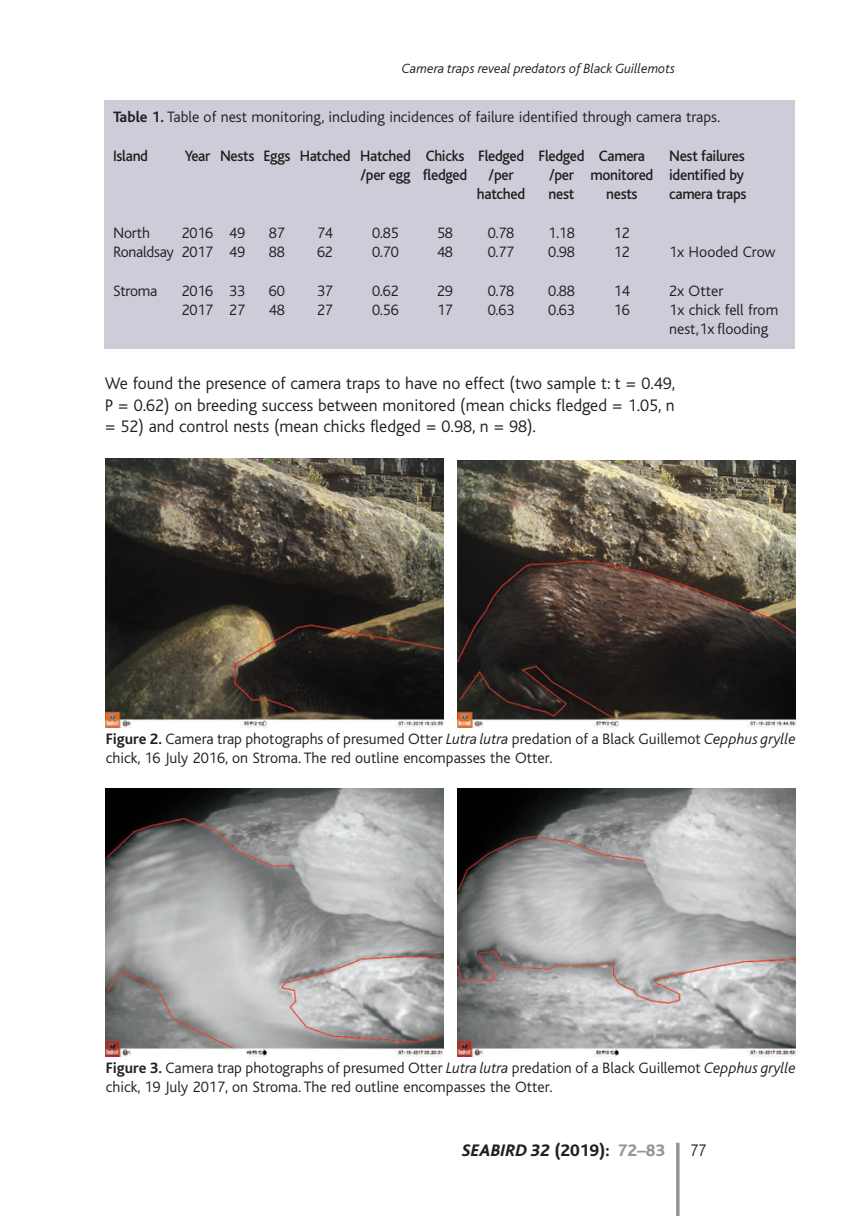
<style>
.page{position:relative;width:844px;height:1216px;background:#fff}
.page>*{position:absolute;margin:0;border:0;box-sizing:border-box;transform-origin:0 0}
.t1{font:300 17.5px/21.7px "Bliss";color:#231f20;text-align:justify}
.t2{font:italic 800 17.5px "Bliss";color:#231f20}
.t3{font:300 17.5px "Bliss";color:#231f20;scale:.9 1}
.t4{font:300 15.75px/19.2px "Bliss";color:#231f20}
.t5{font:500 15.75px "Bliss";letter-spacing:-.02em;color:#231f20;scale:.95 1}
.t6{font:italic 300 14px "Bliss";color:#231f20}
.s1{font-weight:700}
.s2{font-style:italic}
.s3{font-style:normal}
.s4{font-style:normal;color:#939598}
</style>
<div class="page">
<hr style="left:676px;top:1142px;width:3px;height:73px;background:#939598">
<div style="left:104px;top:101px;width:690px;height:248px;background:#cdccd8"></div>
<img style="left:106px;top:788px;width:337px;height:268px">
<img style="left:106px;top:459px;width:337px;height:268px">
<img style="left:457px;top:788px;width:337px;height:268px">
<img style="left:457px;top:460px;width:337px;height:267px">
<p class="t6" style="left:402px;top:63px;width:274px">Camera traps reveal predators of Black Guillemots</p>
<p class="t4" style="left:113px;top:109px;width:608px"><span class="s1">Table 1.</span> Table of nest monitoring, including incidences of failure identified through camera traps.</p>
<p class="t5" style="left:113px;top:150px;width:38px">Island</p>
<p class="t5" style="left:185px;top:150px;width:486px">Year Nests Eggs Hatched Hatched Chicks Fledged Fledged Camera</p>
<p class="t5" style="left:669px;top:150px;width:81px">Nest failures</p>
<p class="t5" style="left:360px;top:170px;width:114px">/per egg fledged</p>
<p class="t5" style="left:488px;top:170px;width:28px">/per</p>
<p class="t5" style="left:549px;top:170px;width:207px">/per monitored identified by</p>
<p class="t5" style="left:477px;top:189px;width:52px">hatched</p>
<p class="t5" style="left:548px;top:189px;width:29px">nest</p>
<p class="t5" style="left:606px;top:189px;width:35px">nests</p>
<p class="t5" style="left:669px;top:189px;width:83px">camera traps</p>
<p class="t4" style="left:113px;top:224px;width:38px">North</p>
<p class="t4" style="left:182px;top:224px;width:65px">2016 49</p>
<p class="t4" style="left:269px;top:224px;width:17px">87</p>
<p class="t4" style="left:317px;top:224px;width:17px">74</p>
<p class="t4" style="left:372px;top:224px;width:28px">0.85</p>
<p class="t4" style="left:437px;top:224px;width:17px">58</p>
<p class="t4" style="left:487px;top:224px;width:28px">0.78</p>
<p class="t4" style="left:548px;top:224px;width:28px">1.18</p>
<p class="t4" style="left:613px;top:224px;width:17px">12</p>
<p class="t4" style="left:113px;top:244px;width:133px">Ronaldsay 2017 49</p>
<p class="t4" style="left:269px;top:244px;width:17px">88</p>
<p class="t4" style="left:317px;top:244px;width:17px">62</p>
<p class="t4" style="left:372px;top:244px;width:28px">0.70</p>
<p class="t4" style="left:437px;top:244px;width:17px">48</p>
<p class="t4" style="left:487px;top:244px;width:28px">0.77</p>
<p class="t4" style="left:548px;top:244px;width:28px">0.98</p>
<p class="t4" style="left:613px;top:244px;width:17px">12</p>
<p class="t4" style="left:669px;top:244px;width:108px">1x Hooded Crow</p>
<p class="t4" style="left:113px;top:282px;width:46px">Stroma</p>
<p class="t4" style="left:182px;top:282px;width:65px">2016 33</p>
<p class="t4" style="left:269px;top:282px;width:17px">60</p>
<p class="t4" style="left:317px;top:282px;width:17px">37</p>
<p class="t4" style="left:372px;top:282px;width:28px">0.62</p>
<p class="t4" style="left:437px;top:282px;width:17px">29</p>
<p class="t4" style="left:487px;top:282px;width:28px">0.78</p>
<p class="t4" style="left:548px;top:282px;width:28px">0.88</p>
<p class="t4" style="left:613px;top:282px;width:17px">14</p>
<p class="t4" style="left:669px;top:282px;width:56px">2x Otter</p>
<p class="t4" style="left:182px;top:301px;width:65px">2017 27</p>
<p class="t4" style="left:269px;top:301px;width:17px">48</p>
<p class="t4" style="left:317px;top:301px;width:17px">27</p>
<p class="t4" style="left:372px;top:301px;width:28px">0.56</p>
<p class="t4" style="left:437px;top:301px;width:17px">17</p>
<p class="t4" style="left:487px;top:301px;width:28px">0.63</p>
<p class="t4" style="left:548px;top:301px;width:28px">0.63</p>
<p class="t4" style="left:613px;top:301px;width:17px">16</p>
<p class="t4" style="left:669px;top:301px;width:110px">1x chick fell from nest,1x flooding</p>
<p class="t1" style="left:105px;top:374px;width:572px">We found the presence of camera traps to have no effect (two sample t: t = 0.49, P = 0.62) on breeding success between monitored (mean chicks fledged = 1.05, n = 52) and control nests (mean chicks fledged = 0.98, n = 98).</p>
<p class="t4" style="left:106px;top:730px;width:691px"><span class="s1">Figure 2.</span> Camera trap photographs of presumed Otter <span class="s2">Lutra lutra</span> predation of a Black Guillemot <span class="s2">Cepphus grylle </span>chick, 16 July 2016, on Stroma. The red outline encompasses the Otter.</p>
<p class="t4" style="left:106px;top:1059px;width:691px"><span class="s1">Figure 3.</span> Camera trap photographs of presumed Otter <span class="s2">Lutra lutra</span> predation of a Black Guillemot <span class="s2">Cepphus grylle </span>chick, 19 July 2017, on Stroma. The red outline encompasses the Otter.</p>
<p class="t2" style="left:462px;top:1144px;width:204px">SEABIRD 32 <span class="s3">(2019):</span> <span class="s4">72–83</span></p>
<p class="t3" style="left:690px;top:1144px;width:20px">77</p>
</div>
